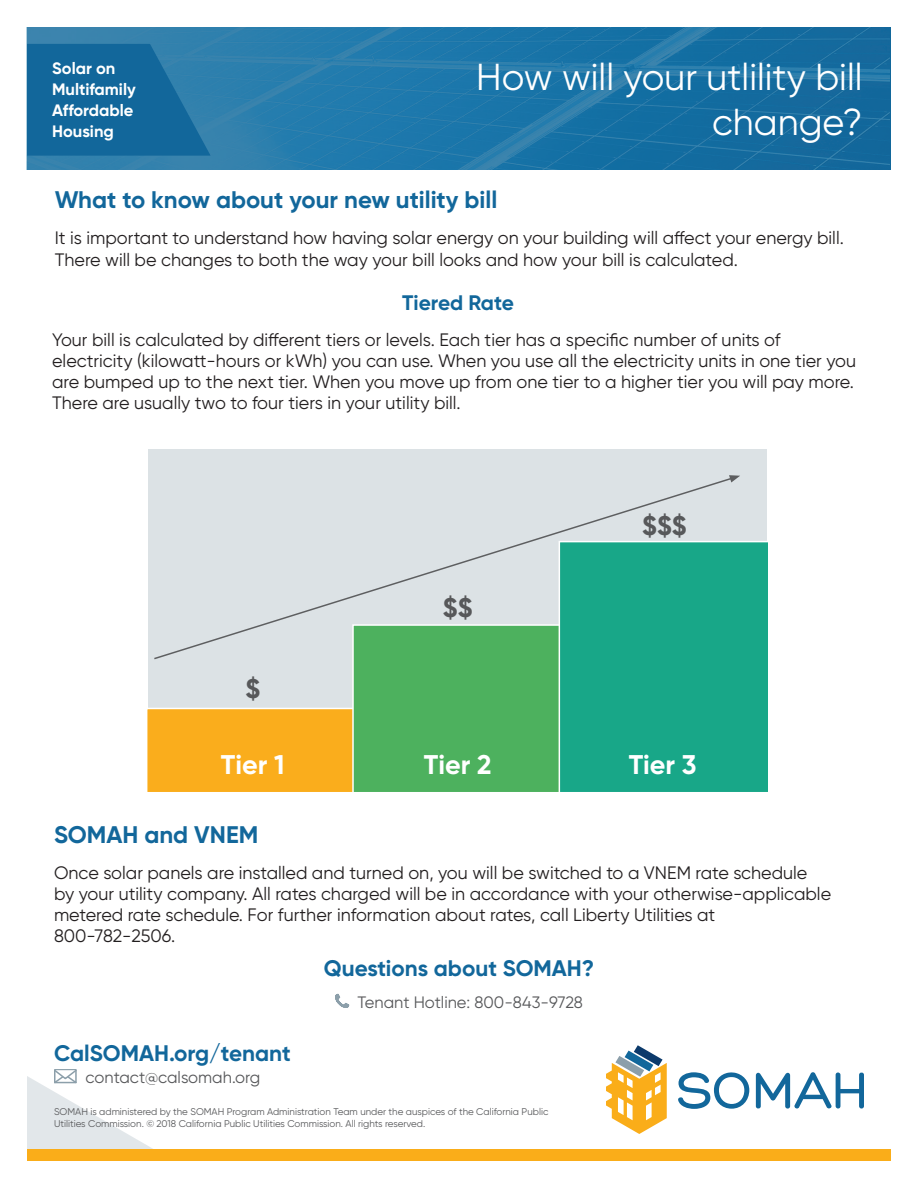
<style>
.page{position:relative;width:918px;height:1188px;background:#fff}
.page>*{position:absolute;margin:0;border:0;box-sizing:border-box;transform-origin:0 0}
.Header_Title{font:37.5px/45px "Gilroy";color:#fff;text-align:right}
.Bullets_-_checkmark{font:700 27px "Gilroy";color:#fff}
.Bullets_-_checkmark-2{font:700 27px "Gilroy";color:#57585a}
.Body{font:700 24px "Gilroy";color:#12679b}
.t1{font:700 22.5px "Gilroy";color:#12679b}
.Body-2{font:700 21px "Gilroy";color:#12679b}
.Body-3{font:18px/21px "Gilroy";color:#231f20}
.t2{font:16.5px "Gilroy";color:#57585a}
.Header_SOMAH_name{font:700 16.5px/21px "Gilroy";color:#fff}
.Footer_Disclaimer{font:9.75px/12px "Gilroy";color:#57585a}
</style>
<div class="page">
<img style="left:27px;top:27px;width:863px;height:143px">
<svg style="left:678px;top:1072px;width:71px;height:37px"></svg>
<svg style="left:756px;top:1072px;width:108px;height:37px"></svg>
<svg style="left:606px;top:1045px;width:61px;height:89px"></svg>
<div style="left:27px;top:1150px;width:864px;height:11px;background:#faad19"></div>
<svg style="left:27px;top:44px;width:184px;height:112px;background:#176b9e"></svg>
<svg style="left:27px;top:1069px;width:146px;height:81px"></svg>
<svg style="left:335px;top:994px;width:14px;height:14px"></svg>
<div style="left:148px;top:449px;width:619px;height:342px;background:#dce2e5"></div>
<div style="left:146px;top:708px;width:211px;height:85px;background:#faad1c;border:2px solid #fff"></div>
<div style="left:352px;top:624px;width:211px;height:169px;background:#4db15e;border:2px solid #fff"></div>
<div style="left:559px;top:541px;width:211px;height:252px;background:#18a788;border:2px solid #fff"></div>
<svg style="left:154px;top:478px;width:580px;height:183px"></svg>
<svg style="left:729px;top:475px;width:11px;height:7px"></svg>
<p class="Header_SOMAH_name" style="left:52px;top:58px;width:85px">Solar on<br>Multifamily<br>Affordable<br>Housing</p>
<p class="Header_Title" style="left:476px;top:54px;width:388px">How will your utlility bill change?</p>
<p class="Body" style="left:55px;top:185px;width:444px">What to know about your new utility bill</p>
<p class="Body-3" style="left:55px;top:227px;width:791px;line-height:21.6px">It is important to understand how having solar energy on your building will affect your energy bill.<br>There will be changes to both the way your bill looks and how your bill is calculated.</p>
<p class="Body-2" style="left:402px;top:290px;width:113px">Tiered Rate</p>
<p class="Body-3" style="left:52px;top:329px;width:806px">Your bill is calculated by different tiers or levels. Each tier has a specific number of units of electricity (kilowatt-hours or kWh) you can use. When you use all the electricity units in one tier you are bumped up to the next tier. When you move up from one tier to a higher tier you will pay more.<br>There are usually two to four tiers in your utility bill.</p>
<p class="Bullets_-_checkmark-2" style="left:245px;top:671px;width:16px">$</p>
<p class="Bullets_-_checkmark-2" style="left:443px;top:590px;width:31px">$$</p>
<p class="Bullets_-_checkmark-2" style="left:642px;top:508px;width:46px">$$$</p>
<p class="Bullets_-_checkmark" style="left:221px;top:747px;width:65px">Tier 1</p>
<p class="Bullets_-_checkmark" style="left:424px;top:747px;width:69px">Tier 2</p>
<p class="Bullets_-_checkmark" style="left:629px;top:747px;width:70px">Tier 3</p>
<p class="Body" style="left:54px;top:819px;width:206px">SOMAH and VNEM</p>
<p class="Body-3" style="left:54px;top:862px;width:779px">Once solar panels are installed and turned on, you will be switched to a VNEM rate schedule by your utility company. All rates charged will be in accordance with your otherwise-applicable metered rate schedule. For further information about rates, call Liberty Utilities at 800-782-2506.</p>
<p class="t1" style="left:54px;top:1039px;width:238px">CalSOMAH.org/tenant</p>
<p class="t2" style="left:85px;top:1067px;width:176px">contact@calsomah.org</p>
<p class="t1" style="left:324px;top:955px;width:272px">Questions about SOMAH?</p>
<p class="t2" style="left:357px;top:992px;width:227px">Tenant Hotline: 800-843-9728</p>
<p class="Footer_Disclaimer" style="left:54px;top:1105px;width:496px">SOMAH is administered by the SOMAH Program Administration Team under the auspices of the California Public<br>Utilities Commission. © 2018 California Public Utilities Commission. All rights reserved.</p>
</div>
